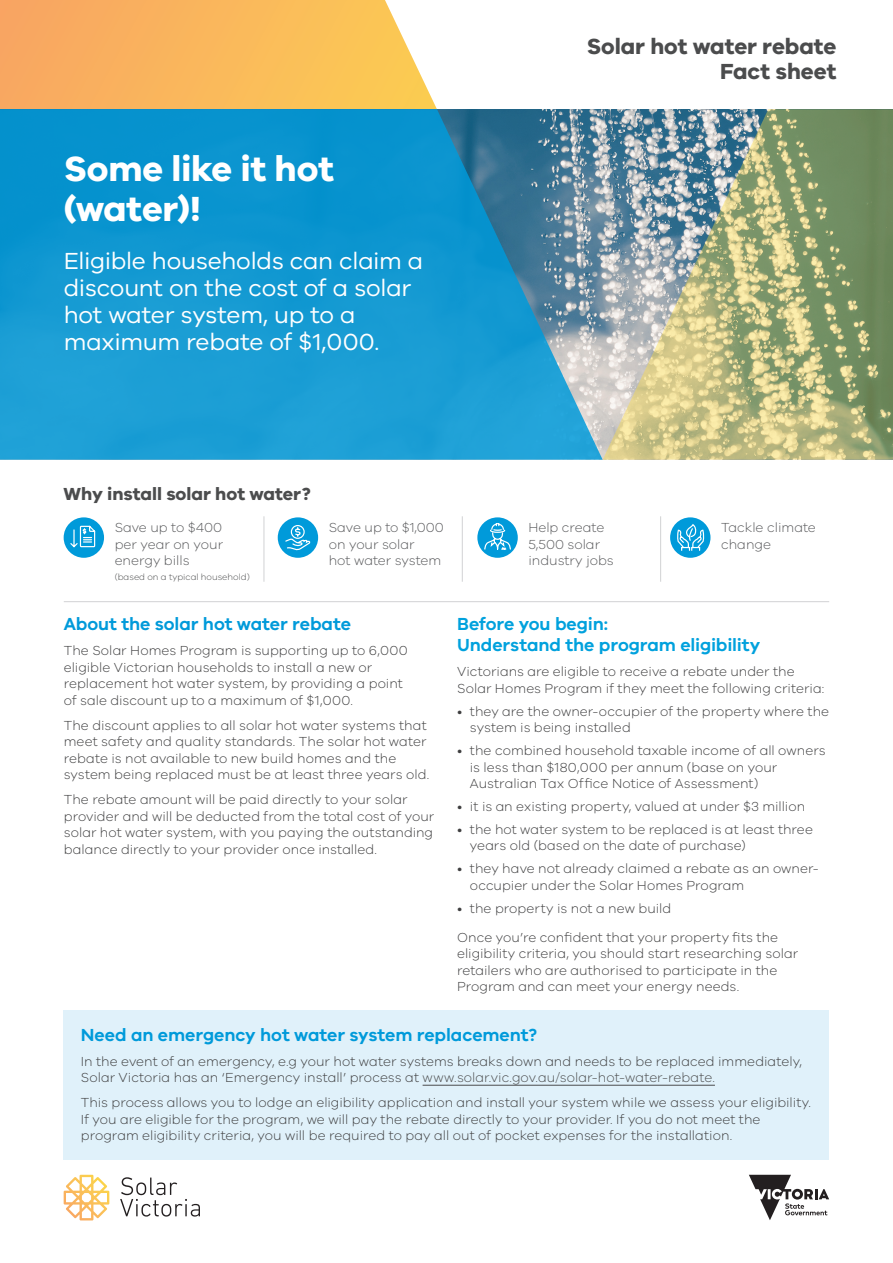
<style>
.page{position:relative;width:893px;height:1263px;background:#fff}
.page>*{position:absolute;margin:0;border:0;box-sizing:border-box;transform-origin:0 0}
.Heading_1{font:700 36px/40.5px "VIC";letter-spacing:-.005em;color:#fff}
.Intro_copy{font:24px/27px "VIC";letter-spacing:-.015em;color:#fff}
.Main_heading{font:700 22.5px/25.5px "VIC";color:#4b4c4d;text-align:right}
.Heading_2{font:600 18px "VIC";letter-spacing:-.005em;color:#009ada}
.Heading_2-2{font:600 18px/21px "VIC";letter-spacing:-.005em;color:#00a1dd}
.FS_-_Subhead{font:700 18px "VIC";color:#4b4c4d}
.Body_Copy{font:300 13.5px/16.5px "VIC";letter-spacing:.005em;color:#3e3e3f}
.FS_-_Icon_text{font:300 13.5px/16.5px "VIC";color:#57585a}
.Disclaimer{font:300 9px "VIC";color:#4b4c4d}
.s1{color:#4b4c4d}
</style>
<div class="page">
<svg style="left:0;top:0;width:437px;height:109px;background:#fabb64"></svg>
<svg style="left:603px;top:109px;width:290px;height:351px;background:#a1ad8b"></svg>
<svg style="left:0;top:109px;width:603px;height:351px;background:#1e97cb"></svg>
<div style="left:670px;top:517px;width:40px;height:41px;background:#009ada;border-radius:50%"></div>
<svg style="left:676px;top:523px;width:29px;height:28px"></svg>
<div style="left:477px;top:517px;width:41px;height:41px;background:#009ada;border-radius:50%"></div>
<svg style="left:484px;top:522px;width:27px;height:28px"></svg>
<div style="left:278px;top:517px;width:40px;height:41px;background:#009ada;border-radius:50%"></div>
<svg style="left:285px;top:525px;width:25px;height:26px"></svg>
<div style="left:64px;top:517px;width:40px;height:41px;background:#009ada;border-radius:50%"></div>
<svg style="left:69px;top:523px;width:27px;height:25px"></svg>
<hr style="left:263px;top:516px;width:1px;height:66px;background:#d1d2d4">
<hr style="left:462px;top:516px;width:1px;height:66px;background:#d1d2d4">
<hr style="left:660px;top:516px;width:1px;height:66px;background:#d1d2d4">
<hr style="left:64px;top:601px;width:765px;height:1px;background:#d1d2d4">
<svg style="left:64px;top:1175px;width:45px;height:45px"></svg>
<svg style="left:120px;top:1177px;width:80px;height:39px"></svg>
<div style="left:64px;top:1010px;width:765px;height:149px;background:#e0f1fa"></div>
<hr style="left:423px;top:1085px;width:292px;height:1px;background:#4b4c4d">
<svg style="left:749px;top:1175px;width:80px;height:45px"></svg>
<p class="Heading_1" style="left:64px;top:147px;width:272px">Some like it hot (water)!</p>
<p class="Intro_copy" style="left:64px;top:247px;width:361px">Eligible households can claim a discount on the cost of a solar hot water system, up to a maximum rebate of $1,000.</p>
<p class="Main_heading" style="left:587px;top:33px;width:251px">Solar hot water rebate<br>Fact sheet</p>
<p class="FS_-_Subhead" style="left:64px;top:483px;width:249px">Why install solar hot water?</p>
<p class="FS_-_Icon_text" style="left:115px;top:519px;width:110px;text-align:justify">Save up to $400 per year on your energy bills</p>
<p class="Disclaimer" style="left:115px;top:572px;width:137px">(based on a typical household)</p>
<p class="FS_-_Icon_text" style="left:329px;top:519px;width:117px">Save up to $1,000 on your solar<br>hot water system</p>
<p class="Heading_2" style="left:64px;top:613px;width:289px">About the solar hot water rebate</p>
<p class="Body_Copy" style="left:64px;top:642px;width:345px">The Solar Homes Program is supporting up to 6,000 eligible Victorian households to install a new or replacement hot water system, by providing a point of sale discount up to a maximum of $1,000.</p>
<p class="Body_Copy" style="left:64px;top:717px;width:367px">The discount applies to all solar hot water systems that meet safety and quality standards. The solar hot water rebate is not available to new build homes and the system being replaced must be at least three years old.</p>
<p class="Body_Copy" style="left:64px;top:791px;width:372px">The rebate amount will be paid directly to your solar provider and will be deducted from the total cost of your solar hot water system, with you paying the outstanding balance directly to your provider once installed.</p>
<p class="FS_-_Icon_text" style="left:528px;top:519px;width:87px">Help create<br>5,500 solar industry jobs</p>
<p class="FS_-_Icon_text" style="left:721px;top:519px;width:96px">Tackle climate change</p>
<p class="Heading_2-2" style="left:457px;top:613px;width:305px">Before you begin:<br>Understand the program eligibility</p>
<p class="Body_Copy" style="left:457px;top:663px;width:369px">Victorians are eligible to receive a rebate under the<br>Solar Homes Program if they meet the following criteria:</p>
<p class="Body_Copy" style="left:470px;top:702px;width:361px;text-indent:-13px">• they are the owner-occupier of the property where the system is being installed</p>
<p class="Body_Copy" style="left:470px;top:742px;width:357px;text-indent:-13px">• the combined household taxable income of all owners is less than $180,000 per annum (base on your<br>Australian Tax Office Notice of Assessment)</p>
<p class="Body_Copy" style="left:457px;top:798px;width:350px">• it is an existing property, valued at under $3 million</p>
<p class="Body_Copy" style="left:470px;top:821px;width:345px;text-indent:-13px">• the hot water system to be replaced is at least three years old (based on the date of purchase)</p>
<p class="Body_Copy" style="left:470px;top:860px;width:350px;text-indent:-13px">• they have not already claimed a rebate as an owner&shy;occupier under the Solar Homes Program</p>
<p class="Body_Copy" style="left:457px;top:899px;width:216px">• the property is not a new build</p>
<p class="Body_Copy" style="left:457px;top:929px;width:343px">Once you’re confident that your property fits the eligibility criteria, you should start researching solar retailers who are authorised to participate in the Program and can meet your energy needs.</p>
<p class="Heading_2" style="left:81px;top:1024px;width:458px">Need an emergency hot water system replacement?</p>
<p class="Body_Copy" style="left:81px;top:1052px;width:723px">In the event of an emergency, e.g your hot water systems breaks down and needs to be replaced immediately,<br>Solar Victoria has an ‘Emergency install’ process at <span class="s1">www.solar.vic.gov.au/solar-hot-water-rebate.</span></p>
<p class="Body_Copy" style="left:81px;top:1094px;width:732px">This process allows you to lodge an eligibility application and install your system while we assess your eligibility.<br>If you are eligible for the program, we will pay the rebate directly to your provider. If you do not meet the program eligibility criteria, you will be required to pay all out of pocket expenses for the installation.</p>
</div>
